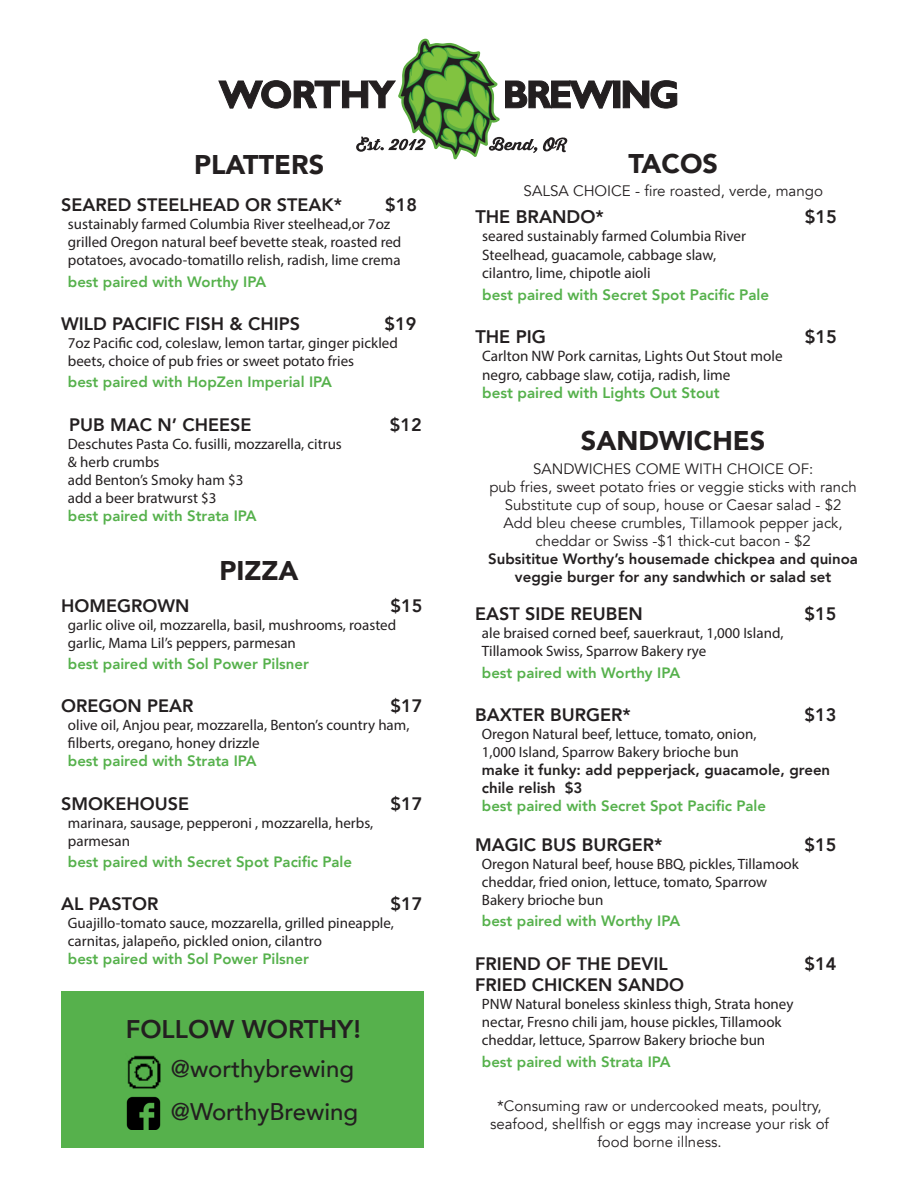
<style>
.page{position:relative;width:918px;height:1188px;background:#fff}
.page>*{position:absolute;margin:0;border:0;box-sizing:border-box;transform-origin:0 0}
.t1{font:900 27px "Avenir";color:#231f20}
.t2{font:800 25.5px "Avenir";color:#231f20}
.t3{font:500 24px "Avenir";color:#231f20}
.t4{font:800 18.15px "Avenir";color:#231f20}
.t5{font:800 18px "Avenir";color:#231f20}
.t6{font:15.15px "Myriad Pro";color:#231f20}
.t7{font:800 15.15px "Avenir";color:#56b14c}
.t8{font:15.15px "Avenir";color:#231f20}
.t9{font:15px/18px "Myriad Pro";color:#231f20}
.t10{font:800 15px "Avenir";color:#56b14c}
.t11{font:15px/18px "Avenir";color:#231f20;text-align:center}
.t12{font:800 15px/18px "Avenir";color:#231f20}
</style>
<div class="page">
<div style="left:62px;top:991px;width:362px;height:157px;background:#56b14c"></div>
<img style="left:127px;top:1055px;width:34px;height:34px">
<img style="left:126px;top:1097px;width:35px;height:33px">
<svg style="left:218px;top:39px;width:396px;height:121px"></svg>
<div style="left:614px;top:81px;width:6px;height:27px;background:#231f20"></div>
<div style="left:613px;top:81px;width:7px;height:27px;border:1px solid #231f20"></div>
<svg style="left:622px;top:80px;width:56px;height:29px"></svg>
<p class="t1" style="left:194px;top:142px;width:132px">PLATTERS</p>
<p class="t5" style="left:61px;top:191px;width:282px">SEARED STEELHEAD OR STEAK*</p>
<p class="t5" style="left:385px;top:191px;width:33px">$18</p>
<p class="t9" style="left:68px;top:215px;width:335px">sustainably farmed Columbia River steelhead,or 7oz grilled Oregon natural beef bevette steak, roasted red potatoes, avocado-tomatillo relish, radish, lime crema</p>
<p class="t10" style="left:68px;top:270px;width:200px">best paired with Worthy IPA</p>
<p class="t5" style="left:61px;top:310px;width:240px">WILD PACIFIC FISH &amp; CHIPS</p>
<p class="t5" style="left:384px;top:310px;width:33px">$19</p>
<p class="t9" style="left:68px;top:334px;width:331px">7oz Pacific cod, coleslaw, lemon tartar, ginger pickled beets, choice of pub fries or sweet potato fries</p>
<p class="t10" style="left:68px;top:371px;width:266px">best paired with HopZen Imperial IPA</p>
<p class="t5" style="left:69px;top:410px;width:184px">PUB MAC N’ CHEESE</p>
<p class="t5" style="left:390px;top:410px;width:33px">$12</p>
<p class="t9" style="left:68px;top:434px;width:276px">Deschutes Pasta Co. fusilli, mozzarella, citrus</p>
<p class="t9" style="left:68px;top:452px;width:93px">&amp; herb crumbs</p>
<p class="t9" style="left:68px;top:470px;width:177px">add Benton’s Smoky ham $3</p>
<p class="t9" style="left:68px;top:488px;width:150px">add a beer bratwurst $3</p>
<p class="t10" style="left:68px;top:504px;width:190px">best paired with Strata IPA</p>
<p class="t1" style="left:220px;top:547px;width:81px">PIZZA</p>
<p class="t5" style="left:61px;top:591px;width:130px">HOMEGROWN</p>
<p class="t5" style="left:390px;top:591px;width:33px">$15</p>
<p class="t9" style="left:68px;top:615px;width:330px">garlic olive oil, mozzarella, basil, mushrooms, roasted garlic, Mama Lil’s peppers, parmesan</p>
<p class="t10" style="left:68px;top:652px;width:243px">best paired with Sol Power Pilsner</p>
<p class="t5" style="left:61px;top:692px;width:134px">OREGON PEAR</p>
<p class="t5" style="left:390px;top:692px;width:33px">$17</p>
<p class="t9" style="left:68px;top:716px;width:343px">olive oil, Anjou pear, mozzarella, Benton’s country ham, filberts, oregano, honey drizzle</p>
<p class="t10" style="left:68px;top:749px;width:190px">best paired with Strata IPA</p>
<p class="t5" style="left:61px;top:789px;width:129px">SMOKEHOUSE</p>
<p class="t5" style="left:390px;top:789px;width:33px">$17</p>
<p class="t9" style="left:68px;top:813px;width:307px">marinara, sausage, pepperoni , mozzarella, herbs,</p>
<p class="t9" style="left:68px;top:831px;width:64px">parmesan</p>
<p class="t10" style="left:68px;top:850px;width:286px">best paired with Secret Spot Pacific Pale</p>
<p class="t5" style="left:61px;top:890px;width:99px">AL PASTOR</p>
<p class="t5" style="left:390px;top:890px;width:33px">$17</p>
<p class="t9" style="left:68px;top:914px;width:327px">Guajillo-tomato sauce, mozzarella, grilled pineapple, carnitas, jalapeño, pickled onion, cilantro</p>
<p class="t10" style="left:68px;top:947px;width:243px">best paired with Sol Power Pilsner</p>
<p class="t2" style="left:126px;top:1009px;width:237px">FOLLOW WORTHY!</p>
<p class="t3" style="left:171px;top:1048px;width:185px">@worthybrewing</p>
<p class="t3" style="left:171px;top:1091px;width:189px">@WorthyBrewing</p>
<p class="t1" style="left:629px;top:140px;width:91px">TACOS</p>
<p class="t8" style="left:524px;top:182px;width:301px">SALSA CHOICE - fire roasted, verde, mango</p>
<p class="t4" style="left:475px;top:203px;width:130px">THE BRANDO*</p>
<p class="t4" style="left:805px;top:203px;width:34px">$15</p>
<p class="t6" style="left:482px;top:227px;width:265px">seared sustainably farmed Columbia River</p>
<p class="t6" style="left:482px;top:245px;width:235px">Steelhead, guacamole, cabbage slaw,</p>
<p class="t6" style="left:482px;top:263px;width:170px">cilantro, lime, chipotle aioli</p>
<p class="t7" style="left:482px;top:282px;width:289px">best paired with Secret Spot Pacific Pale</p>
<p class="t4" style="left:475px;top:323px;width:72px">THE PIG</p>
<p class="t4" style="left:805px;top:323px;width:34px">$15</p>
<p class="t6" style="left:482px;top:347px;width:302px">Carlton NW Pork carnitas, Lights Out Stout mole</p>
<p class="t6" style="left:482px;top:365px;width:250px">negro, cabbage slaw, cotija, radish, lime</p>
<p class="t7" style="left:482px;top:381px;width:239px">best paired with Lights Out Stout</p>
<p class="t1" style="left:581px;top:418px;width:186px">SANDWICHES</p>
<p class="t11" style="left:533px;top:460px;width:282px">SANDWICHES COME WITH CHOICE OF:</p>
<p class="t11" style="left:489px;top:478px;width:369px">pub fries, sweet potato fries or veggie sticks with ranch<br>Substitute cup of soup, house or Caesar salad - $2</p>
<p class="t11" style="left:504px;top:514px;width:341px">Add bleu cheese crumbles, Tillamook pepper jack,</p>
<p class="t11" style="left:536px;top:532px;width:277px">cheddar or Swiss -$1 thick-cut bacon - $2</p>
<p class="t12" style="left:488px;top:549px;width:371px">Subsititue Worthy’s housemade chickpea and quinoa</p>
<p class="t12" style="left:515px;top:567px;width:318px">veggie burger for any sandwhich or salad set</p>
<p class="t5" style="left:475px;top:600px;width:169px">EAST SIDE REUBEN</p>
<p class="t5" style="left:804px;top:600px;width:33px">$15</p>
<p class="t9" style="left:482px;top:624px;width:303px">ale braised corned beef, sauerkraut, 1,000 Island,</p>
<p class="t9" style="left:482px;top:642px;width:226px">Tillamook Swiss, Sparrow Bakery rye</p>
<p class="t10" style="left:482px;top:661px;width:200px">best paired with Worthy IPA</p>
<p class="t5" style="left:475px;top:701px;width:157px">BAXTER BURGER*</p>
<p class="t5" style="left:804px;top:701px;width:33px">$13</p>
<p class="t9" style="left:482px;top:725px;width:276px">Oregon Natural beef, lettuce, tomato, onion,</p>
<p class="t9" style="left:482px;top:743px;width:259px">1,000 Island, Sparrow Bakery brioche bun</p>
<p class="t12" style="left:482px;top:761px;width:350px">make it funky: add pepperjack, guacamole, green chile relish $3</p>
<p class="t10" style="left:482px;top:794px;width:286px">best paired with Secret Spot Pacific Pale</p>
<p class="t5" style="left:475px;top:831px;width:189px">MAGIC BUS BURGER*</p>
<p class="t5" style="left:804px;top:831px;width:33px">$15</p>
<p class="t9" style="left:482px;top:855px;width:319px">Oregon Natural beef, house BBQ, pickles, Tillamook</p>
<p class="t9" style="left:482px;top:873px;width:287px">cheddar, fried onion, lettuce, tomato, Sparrow</p>
<p class="t9" style="left:482px;top:891px;width:123px">Bakery brioche bun</p>
<p class="t10" style="left:482px;top:910px;width:200px">best paired with Worthy IPA</p>
<p class="t5" style="left:475px;top:949px;width:194px">FRIEND OF THE DEVIL</p>
<p class="t5" style="left:804px;top:949px;width:33px">$14</p>
<p class="t5" style="left:475px;top:971px;width:210px">FRIED CHICKEN SANDO</p>
<p class="t9" style="left:482px;top:995px;width:313px">PNW Natural boneless skinless thigh, Strata honey</p>
<p class="t9" style="left:482px;top:1013px;width:301px">nectar, Fresno chili jam, house pickles, Tillamook</p>
<p class="t9" style="left:482px;top:1031px;width:285px">cheddar, lettuce, Sparrow Bakery brioche bun</p>
<p class="t10" style="left:482px;top:1050px;width:190px">best paired with Strata IPA</p>
<p class="t11" style="left:497px;top:1097px;width:326px">*Consuming raw or undercooked meats, poultry,</p>
<p class="t11" style="left:490px;top:1115px;width:340px">seafood, shellfish or eggs may increase your risk of food borne illness.</p>
</div>
